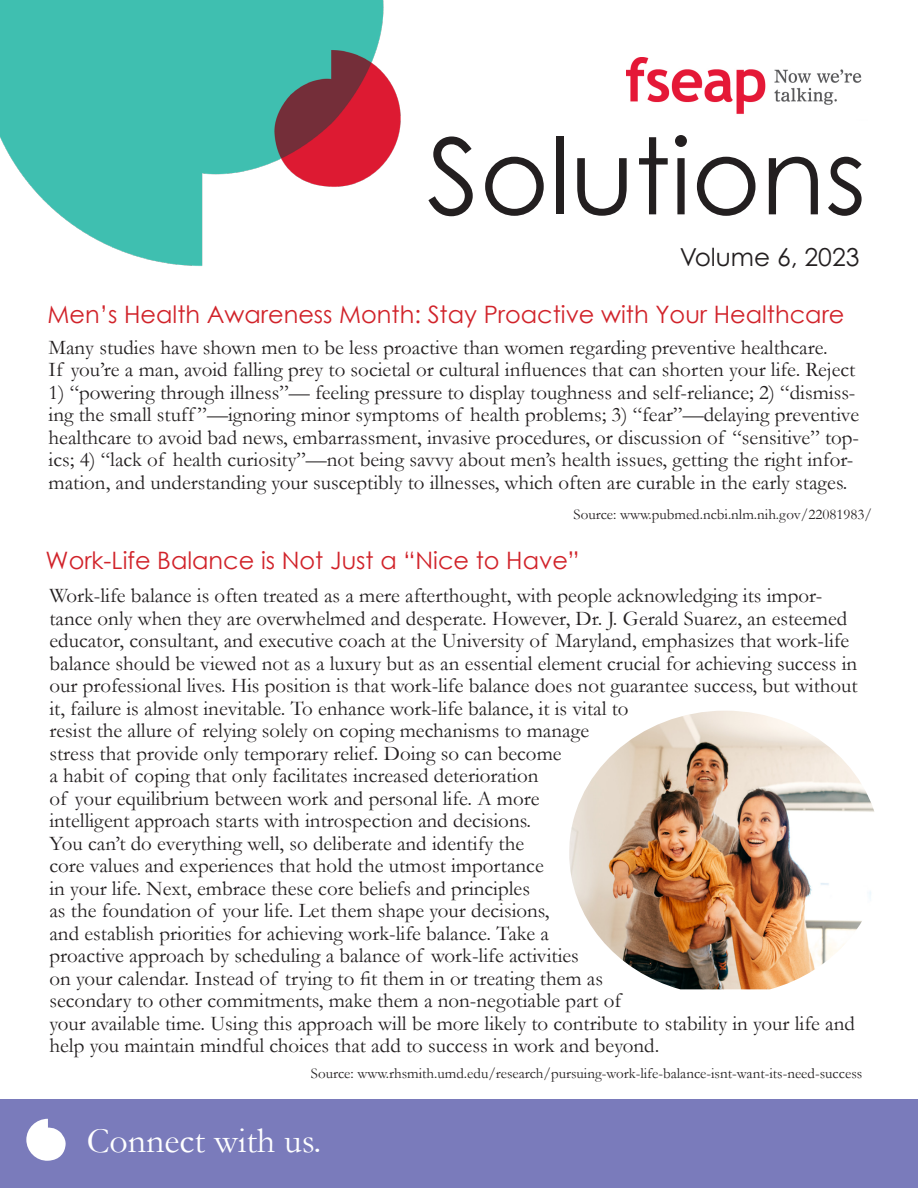
<style>
.page{position:relative;width:918px;height:1188px;background:#fff}
.page>*{position:absolute;margin:0;border:0;box-sizing:border-box;transform-origin:0 0}
.t1{font:105.75px "Century Gothic Pro";color:#231f20}
.t2{font:36px "Garamond";color:#fff}
.t3{font:24.75px "Century Gothic Pro";color:#231f20}
.t4{font:24px "Century Gothic";color:#d1232a}
.t5{font:21px/22.5px "Garamond";color:#231f20}
.t6{font:15px "Garamond";color:#231f20}
</style>
<div class="page">
<img style="left:0;top:0;width:401px;height:266px">
<img style="left:626px;top:58px;width:236px;height:56px">
<div style="left:0;top:1099px;width:918px;height:89px;background:#7a7bbb"></div>
<svg style="left:26px;top:1119px;width:40px;height:42px"></svg>
<img style="left:569px;top:711px;width:305px;height:278px">
<h1 class="t1" style="left:427px;top:112px;width:441px">Solutions</h1>
<p class="t3" style="left:680px;top:242px;width:181px">Volume 6, 2023</p>
<p class="t4" style="left:47px;top:297px;width:799px">Men’s Health Awareness Month: Stay Proactive with Your Healthcare</p>
<p class="t5" style="left:49px;top:335px;width:808px">Many studies have shown men to be less proactive than women regarding preventive healthcare.<br>If you’re a man, avoid falling prey to societal or cultural influences that can shorten your life. Reject</p>
<p class="t5" style="left:49px;top:380px;width:812px">1) “powering through illness”— feeling pressure to display toughness and self-reliance; 2) “dismiss&shy;ing the small stuff ”—ignoring minor symptoms of health problems; 3) “fear”—delaying preventive healthcare to avoid bad news, embarrassment, invasive procedures, or discussion of “sensitive” top&shy;ics; 4) “lack of health curiosity”—not being savvy about men’s health issues, getting the right infor&shy;mation, and understanding your susceptibly to illnesses, which often are curable in the early stages.</p>
<p class="t6" style="left:573px;top:504px;width:300px">Source: www.pubmed.ncbi.nlm.nih.gov/22081983/</p>
<p class="t4" style="left:46px;top:543px;width:535px">Work-Life Balance is Not Just a “Nice to Have”</p>
<p class="t5" style="left:49px;top:584px;width:810px">Work-life balance is often treated as a mere afterthought, with people acknowledging its impor&shy;tance only when they are overwhelmed and desperate. However, Dr. J. Gerald Suarez, an esteemed educator, consultant, and executive coach at the University of Maryland, emphasizes that work-life balance should be viewed not as a luxury but as an essential element crucial for achieving success in our professional lives. His position is that work-life balance does not guarantee success, but without it, failure is almost inevitable. To enhance work-life balance, it is vital to<br>resist the allure of relying solely on coping mechanisms to manage<br>stress that provide only temporary relief. Doing so can become<br>a habit of coping that only facilitates increased deterioration<br>of your equilibrium between work and personal life. A more<br>intelligent approach starts with introspection and decisions.<br>You can’t do everything well, so deliberate and identify the<br>core values and experiences that hold the utmost importance<br>in your life. Next, embrace these core beliefs and principles<br>as the foundation of your life. Let them shape your decisions,<br>and establish priorities for achieving work-life balance. Take a<br>proactive approach by scheduling a balance of work-life activities<br>on your calendar. Instead of trying to fit them in or treating them as<br>secondary to other commitments, make them a non-negotiable part of<br>your available time. Using this approach will be more likely to contribute to stability in your life and help you maintain mindful choices that add to success in work and beyond.</p>
<p class="t6" style="left:311px;top:1063px;width:553px">Source: www.rhsmith.umd.edu/research/pursuing-work-life-balance-isnt-want-its-need-success</p>
<h2 class="t2" style="left:87px;top:1117px;width:236px">Connect with us.</h2>
</div>
